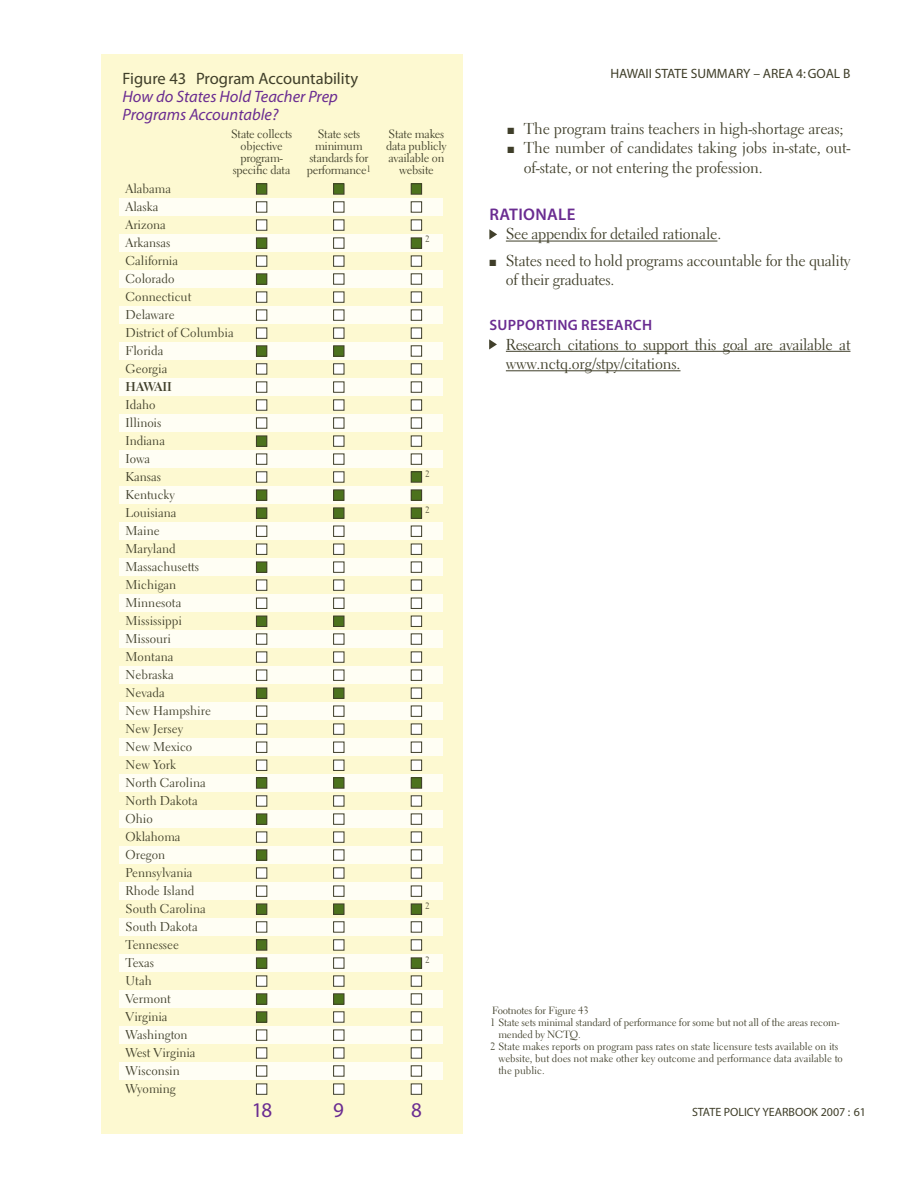
<style>
.page{position:relative;width:918px;height:1188px;background:#fff}
.page>*{position:absolute;margin:0;border:0;box-sizing:border-box;transform-origin:0 0}
.t1{font:21px "Myriad Pro";color:#6a2c91}
.t2{font:600 16.8px "Myriad Pro";color:#6a2c91}
.t3{font:italic 16.5px/18px "Myriad Pro";color:#6a2c91}
.t4{font:16.5px "Myriad Pro";color:#3f3e29}
.t5{font:15.75px/19.5px "Electra LH";letter-spacing:-.01em;color:#3f3e29}
.t6{font:600 15px "Myriad Pro";letter-spacing:.02em;color:#6a2c91}
.t7{font:13.5px "Myriad";color:#3f3e29}
.t8{font:12.75px/18px "Electra LH";color:#3f3e29}
.t9{font:700 12.75px "Electra LH";color:#3f3e29}
.t10{font:12px/12px "Electra LH";letter-spacing:-.02em;color:#3f3e29;text-align:center}
.t11{font:12px "Myriad";color:#3f3e29}
.t12{font:10.5px "Electra LH";color:#3f3e29}
.t13{font:9px "Electra LH";color:#3f3e29}
.s1{font-size:9px}
</style>
<div class="page">
<hr style="left:506px;top:241px;width:211px;height:1px;background:#3f3e29">
<hr style="left:506px;top:351px;width:344px;height:1px;background:#3f3e29">
<hr style="left:506px;top:370px;width:175px;height:1px;background:#3f3e29">
<svg style="left:489px;top:229px;width:8px;height:10px"></svg>
<svg style="left:489px;top:339px;width:8px;height:11px"></svg>
<div style="left:101px;top:54px;width:361px;height:1080px;background:#fdf9d1"></div>
<svg style="left:119px;top:183px;width:323px;height:912px"></svg>
<p class="t4" style="left:123px;top:69px;width:237px">Figure 43 Program Accountability</p>
<p class="t3" style="left:123px;top:88px;width:217px">How do States Hold Teacher Prep<br>Programs Accountable?</p>
<p class="t10" style="left:307px;top:128px;width:66px">State sets minimum standards for performance<span class="s1">1</span></p>
<p class="t10" style="left:231px;top:128px;width:63px">State collects objective program&shy;specific data</p>
<p class="t10" style="left:386px;top:128px;width:62px">State makes data publicly available on website</p>
<p class="t8" style="left:126px;top:180px;width:110px">Alabama<br>Alaska<br>Arizona<br>Arkansas<br>California<br>Colorado<br>Connecticut<br>Delaware<br>District of Columbia<br>Florida<br>Georgia</p>
<p class="t9" style="left:126px;top:379px;width:48px">HAWAII</p>
<p class="t8" style="left:126px;top:396px;width:87px">Idaho<br>Illinois<br>Indiana<br>Iowa<br>Kansas<br>Kentucky<br>Louisiana<br>Maine<br>Maryland<br>Massachusetts<br>Michigan<br>Minnesota<br>Mississippi<br>Missouri<br>Montana<br>Nebraska<br>Nevada<br>New Hampshire<br>New Jersey<br>New Mexico<br>New York<br>North Carolina<br>North Dakota<br>Ohio<br>Oklahoma<br>Oregon<br>Pennsylvania<br>Rhode Island<br>South Carolina<br>South Dakota<br>Tennessee<br>Texas<br>Utah<br>Vermont<br>Virginia<br>Washington<br>West Virginia<br>Wisconsin<br>Wyoming</p>
<h1 class="t1" style="left:252px;top:1097px;width:22px">18</h1>
<h1 class="t1" style="left:333px;top:1097px;width:12px">9</h1>
<h1 class="t1" style="left:411px;top:1097px;width:12px">8</h1>
<p class="t13" style="left:425px;top:233px;width:6px">2</p>
<p class="t13" style="left:425px;top:468px;width:6px">2</p>
<p class="t13" style="left:425px;top:504px;width:6px">2</p>
<p class="t13" style="left:425px;top:900px;width:6px">2</p>
<p class="t13" style="left:425px;top:954px;width:6px">2</p>
<p class="t7" style="left:610px;top:66px;width:162px">HAWAII STATE SUMMARY – AREA</p>
<p class="t7" style="left:796px;top:66px;width:56px">4: GOAL B</p>
<p class="t5" style="left:507px;top:119px;width:338px">■ The program trains teachers in high-shortage areas;</p>
<p class="t5" style="left:524px;top:138px;width:328px;text-indent:-16px">■ The number of candidates taking jobs in-state, out&shy;of-state, or not entering the profession.</p>
<h2 class="t2" style="left:490px;top:204px;width:57px">RATIONAL</h2>
<h2 class="t2" style="left:567px;top:204px;width:10px">E</h2>
<p class="t5" style="left:506px;top:224px;width:217px">See appendix for detailed rationale.</p>
<p class="t5" style="left:506px;top:251px;width:346px;text-indent:-16px">■ States need to hold programs accountable for the quality of their graduates.</p>
<p class="t6" style="left:490px;top:316px;width:164px">SUPPORTING RESEARCH</p>
<p class="t5" style="left:506px;top:335px;width:346px">Research citations to support this goal are available at www.nctq.org/stpy/citations.</p>
<p class="t12" style="left:492px;top:1004px;width:98px">Footnotes for Figure 43</p>
<p class="t12" style="left:490px;top:1016px;width:351px">1 State sets minimal standard of performance for some but not all of the areas recom-</p>
<p class="t12" style="left:498px;top:1028px;width:84px">mended by NCTQ.</p>
<p class="t12" style="left:490px;top:1040px;width:350px">2 State makes reports on program pass rates on state licensure tests available on its</p>
<p class="t12" style="left:498px;top:1052px;width:346px">website, but does not make other key outcome and performance data available to</p>
<p class="t12" style="left:498px;top:1064px;width:48px">the public.</p>
<p class="t11" style="left:692px;top:1106px;width:168px">STATE POLICY YEARBOOK 2007 : 61</p>
</div>
